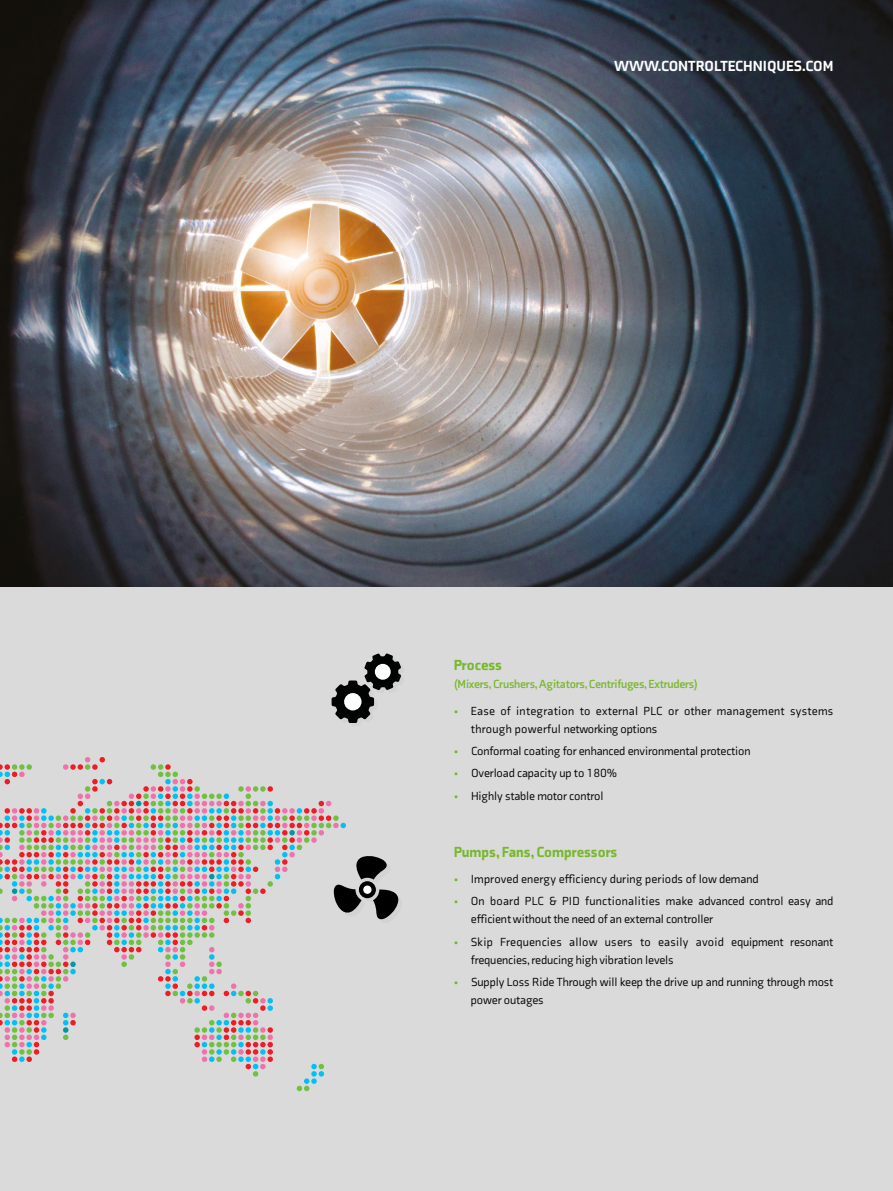
<style>
.page{position:relative;width:893px;height:1191px;background:#dadada}
.page>*{position:absolute;margin:0;border:0;box-sizing:border-box;transform-origin:0 0}
.t1{font:900 15px "Axia";color:#76b82a}
.t2{font:900 15px "Axia";color:#fff}
.t3{font:12px/18px "Axia";letter-spacing:-.01em;color:#000}
.t4{font:12px/18px "Axia";letter-spacing:.02em;color:#000}
.t5{font:12px "Axia";letter-spacing:.01em;color:#000}
.t6{font:700 12px "Axia";letter-spacing:-.015em;color:#76b82a}
.s1{color:#76b82a}
</style>
<div class="page">
<svg style="left:0;top:757px;width:399px;height:334px"></svg>
<div style="left:363px;top:885px;width:9px;height:9px;background:#fff;border-radius:50%"></div>
<svg style="left:332px;top:653px;width:69px;height:70px"></svg>
<div style="left:375px;top:664px;width:16px;height:15px;background:#fff;border-radius:50%"></div>
<img style="left:0;top:0;width:893px;height:586px">
<p class="t2" style="left:614px;top:56px;width:221px">WWW.CONTROLTECHNIQUES.COM</p>
<p class="t1" style="left:454px;top:656px;width:50px">Process</p>
<p class="t6" style="left:454px;top:677px;width:246px">(Mixers, Crushers, Agitators, Centrifuges, Extruders)</p>
<p class="t4" style="left:471px;top:702px;width:364px;text-indent:-17px"><span class="s1">•</span> Ease of integration to external PLC or other management systems through powerful networking options</p>
<p class="t3" style="left:454px;top:742px;width:298px"><span class="s1">•</span> Conformal coating for enhanced environmental protection</p>
<p class="t3" style="left:454px;top:764px;width:165px"><span class="s1">•</span> Overload capacity up to 180%</p>
<p class="t3" style="left:454px;top:786px;width:151px"><span class="s1">•</span> Highly stable motor control</p>
<p class="t1" style="left:454px;top:842px;width:165px">Pumps, Fans, Compressors</p>
<p class="t5" style="left:454px;top:872px;width:306px"><span class="s1">•</span> Improved energy efficiency during periods of low demand</p>
<p class="t3" style="left:471px;top:892px;width:364px;text-indent:-17px"><span class="s1">•</span> On board PLC &amp; PID functionalities make advanced control easy and efficient without the need of an external controller</p>
<p class="t3" style="left:471px;top:932px;width:364px;text-indent:-17px"><span class="s1">•</span> Skip Frequencies allow users to easily avoid equipment resonant frequencies, reducing high vibration levels</p>
<p class="t3" style="left:471px;top:972px;width:364px;text-indent:-17px"><span class="s1">•</span> Supply Loss Ride Through will keep the drive up and running through most power outages</p>
</div>
